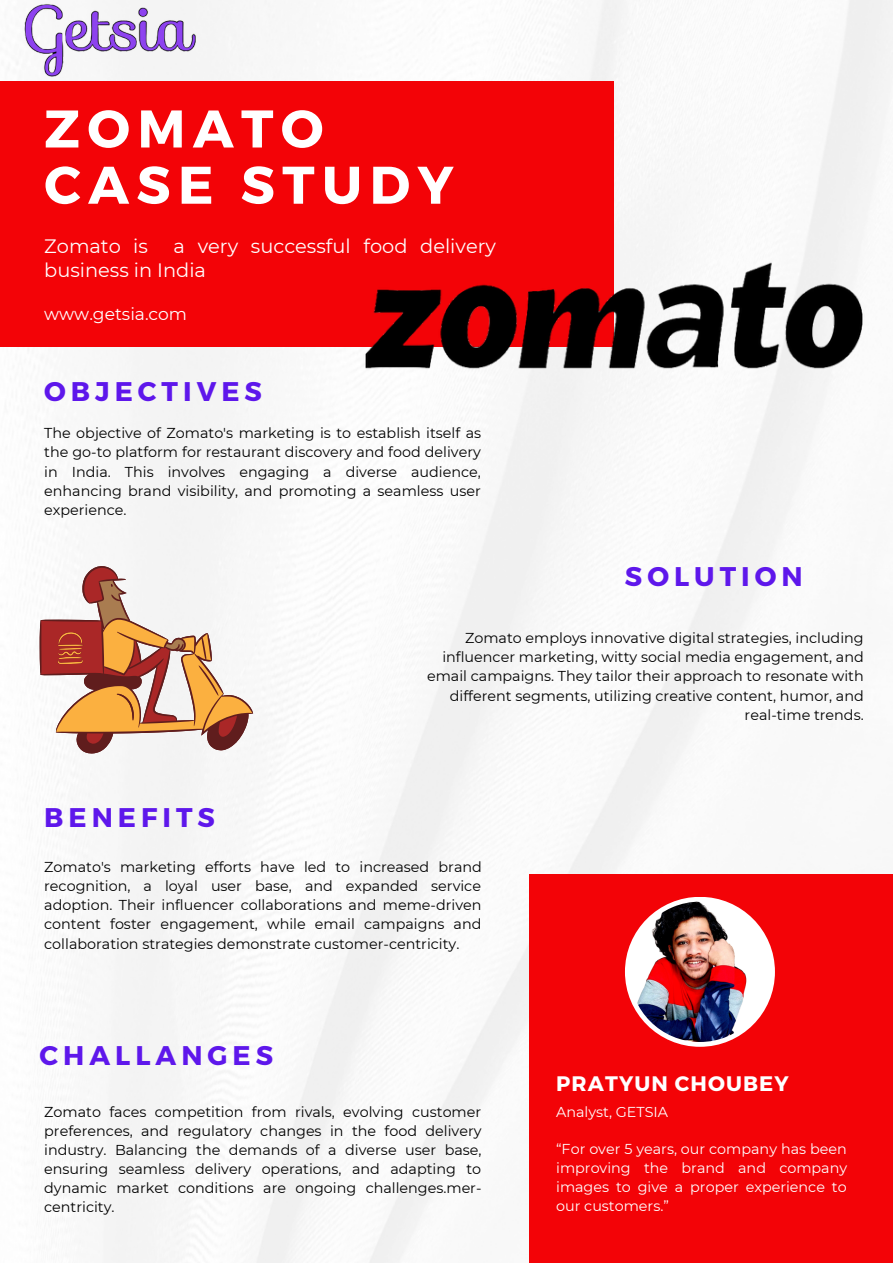
<style>
.page{position:relative;width:893px;height:1264px;background:#fff}
.page>*{position:absolute;margin:0;border:0;box-sizing:border-box;transform-origin:0 0}
.t1{font:700 52.8px/56.2px "Montserrat";letter-spacing:.14em;color:#fff}
.t2{font:700 27px "Montserrat";letter-spacing:.185em;color:#5e17eb}
.t3{font:700 21px "Montserrat";letter-spacing:.055em;color:#fff}
.t4{font:19.35px/23.7px "Montserrat";color:#fff}
.t5{font:17.1px "Montserrat";color:#fff}
.t6{font:14.25px/19px "Montserrat";color:#000;text-align:justify}
.t7{font:14.25px/19px "Montserrat";color:#fff;text-align:justify}
</style>
<div class="page">
<img style="left:17px;top:0;width:875px;height:1262px">
<div style="left:0;top:81px;width:613px;height:266px;background:#f30307"></div>
<div style="left:529px;top:874px;width:363px;height:388px;background:#f30307"></div>
<div style="left:625px;top:896px;width:149px;height:150px;background:#fff;border-radius:50%"></div>
<img style="left:629px;top:901px;width:141px;height:140px;border-radius:50%">
<img style="left:19px;top:0;width:182px;height:81px">
<img style="left:334px;top:230px;width:558px;height:173px">
<svg style="left:40px;top:566px;width:213px;height:187px"></svg>
<p class="t1" style="left:44px;top:98px;width:410px">ZOMATO<br>CASE STUDY</p>
<p class="t4" style="left:44px;top:234px;width:105px">Zomato is</p>
<p class="t4" style="left:44px;top:234px;width:453px;text-indent:129px">a very successful food delivery business in India</p>
<p class="t5" style="left:44px;top:303px;width:144px">www.getsia.com</p>
<p class="t2" style="left:44px;top:374px;width:219px">OBJECTIVES</p>
<p class="t6" style="left:44px;top:424px;width:438px">The objective of Zomato's marketing is to establish itself as the go-to platform for restaurant discovery and food delivery in India. This involves engaging a diverse audience, enhancing brand visibility, and promoting a seamless user experience.</p>
<p class="t2" style="left:625px;top:559px;width:179px">SOLUTION</p>
<p class="t6" style="left:427px;top:628px;width:438px;text-align:right">Zomato employs innovative digital strategies, including influencer marketing, witty social media engagement, and email campaigns. They tailor their approach to resonate with different segments, utilizing creative content, humor, and real-time trends.</p>
<p class="t2" style="left:44px;top:799px;width:172px">BENEFITS</p>
<p class="t6" style="left:44px;top:857px;width:439px">Zomato's marketing efforts have led to increased brand recognition, a loyal user base, and expanded service adoption. Their influencer collaborations and meme-driven content foster engagement, while email campaigns and collaboration strategies demonstrate customer-centricity.</p>
<p class="t2" style="left:40px;top:1037px;width:235px">CHALLANGES</p>
<p class="t6" style="left:44px;top:1101px;width:439px">Zomato faces competition from rivals, evolving customer preferences, and regulatory changes in the food delivery industry. Balancing the demands of a diverse user base, ensuring seamless delivery operations, and adapting to dynamic market conditions are ongoing challenges.mer&shy;centricity.</p>
<p class="t3" style="left:556px;top:1069px;width:234px">PRATYUN CHOUBEY</p>
<p class="t7" style="left:556px;top:1101px;width:113px">Analyst, GETSIA</p>
<p class="t7" style="left:556px;top:1139px;width:292px">“For over 5 years, our company has been improving the brand and company images to give a proper experience to our customers.”</p>
</div>
